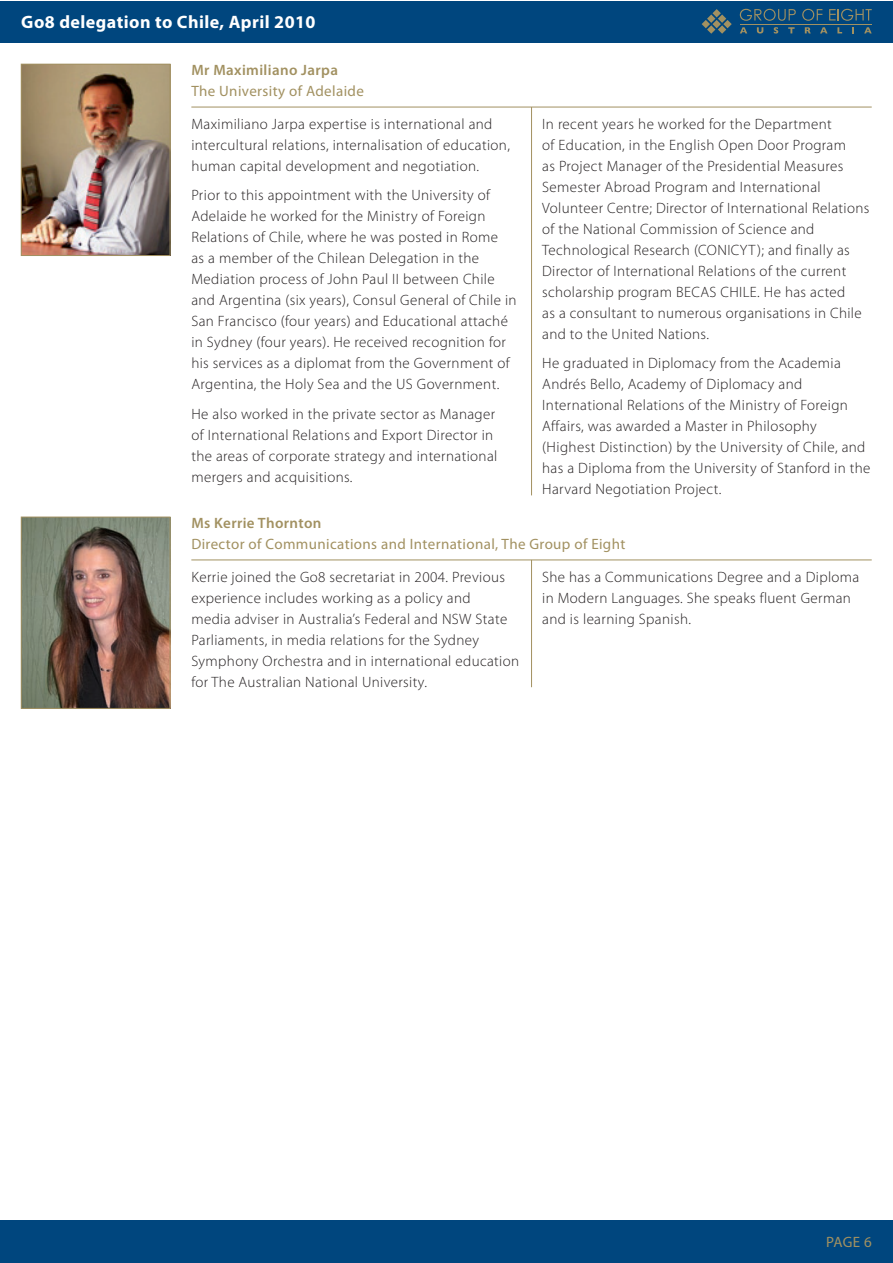
<style>
.page{position:relative;width:893px;height:1263px;background:#fff}
.page>*{position:absolute;margin:0;border:0;box-sizing:border-box;transform-origin:0 0}
.t1{font:700 18px "Myriad Pro";letter-spacing:.025em;color:#fff}
.t2{font:300 15px/21px "Myriad Pro";letter-spacing:.025em;color:#231f20}
.t3{font:15px "Myriad Pro";letter-spacing:.025em;color:#a29161}
.t4{font:600 15px "Myriad Pro";letter-spacing:.025em;color:#a29161}
</style>
<div class="page">
<div style="left:0;top:1px;width:892px;height:42px;background:#00467e"></div>
<svg style="left:740px;top:9px;width:56px;height:12px"></svg>
<svg style="left:802px;top:9px;width:20px;height:12px"></svg>
<svg style="left:829px;top:9px;width:43px;height:12px"></svg>
<svg style="left:702px;top:9px;width:30px;height:25px"></svg>
<hr style="left:740px;top:24px;width:132px;height:1px;background:#a29161">
<svg style="left:740px;top:27px;width:7px;height:6px"></svg>
<svg style="left:757px;top:27px;width:6px;height:7px"></svg>
<svg style="left:774px;top:27px;width:4px;height:7px"></svg>
<svg style="left:788px;top:27px;width:7px;height:6px"></svg>
<svg style="left:805px;top:27px;width:6px;height:6px"></svg>
<svg style="left:820px;top:27px;width:7px;height:6px"></svg>
<svg style="left:837px;top:27px;width:5px;height:6px"></svg>
<svg style="left:852px;top:27px;width:2px;height:6px"></svg>
<svg style="left:864px;top:27px;width:8px;height:6px"></svg>
<div style="left:0;top:1220px;width:892px;height:43px;background:#00467e"></div>
<img style="left:23px;top:66px;width:145px;height:188px">
<div style="left:21px;top:64px;width:149px;height:192px;border:1px solid #a29161"></div>
<hr style="left:191px;top:107px;width:681px;height:1px;background:#a29161">
<hr style="left:531px;top:107px;width:1px;height:388px;background:#a29161">
<img style="left:23px;top:519px;width:145px;height:188px">
<div style="left:21px;top:517px;width:149px;height:192px;border:1px solid #a29161"></div>
<hr style="left:191px;top:559px;width:681px;height:1px;background:#a29161">
<hr style="left:531px;top:560px;width:1px;height:127px;background:#a29161">
<p class="t1" style="left:21px;top:10px;width:296px">Go8 delegation to Chile, April 2010</p>
<p class="t4" style="left:191px;top:61px;width:148px">Mr Maximiliano Jarpa</p>
<p class="t3" style="left:191px;top:82px;width:174px">The University of Adelaide</p>
<p class="t2" style="left:191px;top:113px;width:320px">Maximiliano Jarpa expertise is international and intercultural relations, internalisation of education, human capital development and negotiation.</p>
<p class="t2" style="left:191px;top:185px;width:327px">Prior to this appointment with the University of Adelaide he worked for the Ministry of Foreign Relations of Chile, where he was posted in Rome<br>as a member of the Chilean Delegation in the Mediation process of John Paul II between Chile and Argentina (six years), Consul General of Chile in San Francisco (four years) and Educational attaché in Sydney (four years). He received recognition for his services as a diplomat from the Government of Argentina, the Holy Sea and the US Government.</p>
<p class="t2" style="left:191px;top:403px;width:308px">He also worked in the private sector as Manager of International Relations and Export Director in the areas of corporate strategy and international mergers and acquisitions.</p>
<p class="t2" style="left:542px;top:113px;width:329px">In recent years he worked for the Department<br>of Education, in the English Open Door Program<br>as Project Manager of the Presidential Measures Semester Abroad Program and International Volunteer Centre; Director of International Relations of the National Commission of Science and Technological Research (CONICYT); and finally as Director of International Relations of the current scholarship program BECAS CHILE. He has acted<br>as a consultant to numerous organisations in Chile and to the United Nations.</p>
<p class="t2" style="left:542px;top:353px;width:330px">He graduated in Diplomacy from the Academia Andrés Bello, Academy of Diplomacy and International Relations of the Ministry of Foreign Affairs, was awarded a Master in Philosophy (Highest Distinction) by the University of Chile, and has a Diploma from the University of Stanford in the Harvard Negotiation Project.</p>
<p class="t4" style="left:191px;top:514px;width:132px">Ms Kerrie Thornton</p>
<p class="t3" style="left:191px;top:535px;width:435px">Director of Communications and International, The Group of Eight</p>
<p class="t2" style="left:191px;top:566px;width:329px">Kerrie joined the Go8 secretariat in 2004. Previous experience includes working as a policy and<br>media adviser in Australia’s Federal and NSW State Parliaments, in media relations for the Sydney Symphony Orchestra and in international education for The Australian National University.</p>
<p class="t2" style="left:542px;top:566px;width:319px">She has a Communications Degree and a Diploma in Modern Languages. She speaks fluent German and is learning Spanish.</p>
<p class="t3" style="left:826px;top:1233px;width:47px">PAGE 6</p>
</div>
